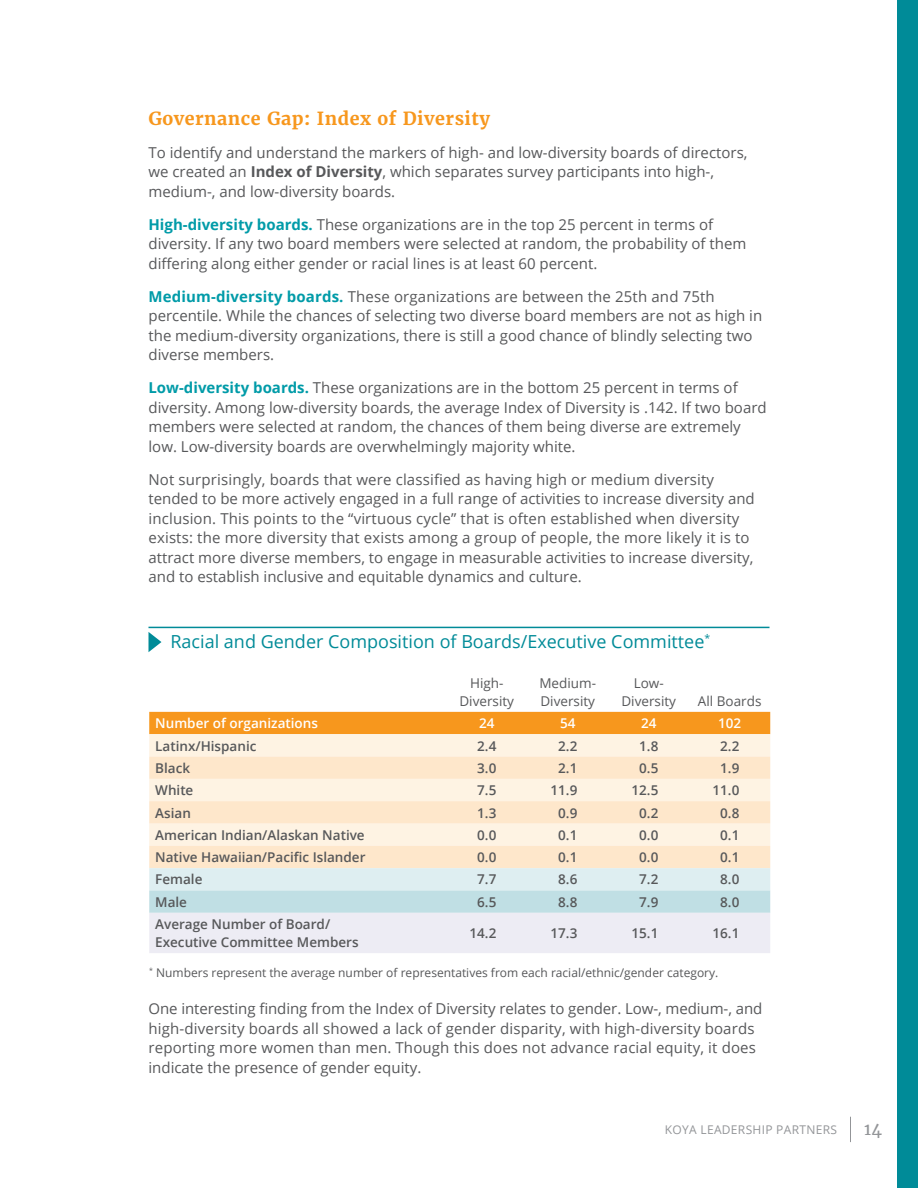
<style>
.page{position:relative;width:918px;height:1188px;background:#fff}
.page>*{position:absolute;margin:0;border:0;box-sizing:border-box;transform-origin:0 0}
.Chapter_Header{font:18px "Open Sans";color:#008b98}
.t1{font:700 18px "Merriweather";letter-spacing:.025em;color:#f7971d}
.t2{font:16.5px "Merriweather";color:#939598}
.t3{font:15px/19.5px "Open Sans";color:#57585a}
.t4{font:600 13.5px/18px "Open Sans";color:#57585a}
.t5{font:13.5px/18px "Open Sans";color:#57585a;text-align:center}
.t6{font:600 13.5px "Open Sans";color:#fff}
.Chapter_Header-2{font:12px "Open Sans";color:#57585a}
.t7{font:12px "Open Sans";letter-spacing:.025em;color:#939598}
.s1{font-weight:700}
.s2{font-weight:700;color:#009ba8}
</style>
<div class="page">
<svg style="left:850px;top:1117px;width:1px;height:25px"></svg>
<div style="left:898px;top:0;width:20px;height:1188px;background:#008b98"></div>
<hr style="left:148px;top:627px;width:622px;height:1px;background:#008b98">
<svg style="left:149px;top:632px;width:12px;height:20px"></svg>
<div style="left:149px;top:712px;width:621px;height:22px;background:#f7971d"></div>
<div style="left:149px;top:734px;width:621px;height:23px;background:#fef3e3"></div>
<svg style="left:149px;top:757px;width:621px;height:111px;fill:#fee7cb"></svg>
<svg style="left:149px;top:868px;width:621px;height:85px"></svg>
<h3 class="t1" style="left:148px;top:107px;width:343px">Governance Gap: Index of Diversity</h3>
<p class="t3" style="left:148px;top:142px;width:601px">To identify and understand the markers of high- and low-diversity boards of directors, we created an <span class="s1">Index of Diversity</span>, which separates survey participants into high-, medium-, and low-diversity boards.</p>
<p class="t3" style="left:148px;top:214px;width:599px"><span class="s2">High-diversity boards.</span> These organizations are in the top 25 percent in terms of diversity. If any two board members were selected at random, the probability of them differing along either gender or racial lines is at least 60 percent.</p>
<p class="t3" style="left:148px;top:286px;width:615px"><span class="s2">Medium-diversity boards.</span> These organizations are between the 25th and 75th percentile. While the chances of selecting two diverse board members are not as high in the medium-diversity organizations, there is still a good chance of blindly selecting two diverse members.</p>
<p class="t3" style="left:148px;top:378px;width:620px"><span class="s2">Low-diversity boards.</span> These organizations are in the bottom 25 percent in terms of diversity. Among low-diversity boards, the average Index of Diversity is .142. If two board members were selected at random, the chances of them being diverse are extremely low. Low-diversity boards are overwhelmingly majority white.</p>
<p class="t3" style="left:148px;top:469px;width:608px">Not surprisingly, boards that were classified as having high or medium diversity tended to be more actively engaged in a full range of activities to increase diversity and inclusion. This points to the “virtuous cycle” that is often established when diversity exists: the more diversity that exists among a group of people, the more likely it is to attract more diverse members, to engage in measurable activities to increase diversity, and to establish inclusive and equitable dynamics and culture.</p>
<p class="Chapter_Header" style="left:170px;top:630px;width:541px">Racial and Gender Composition of Boards/Executive Committee<sup>*</sup></p>
<p class="t5" style="left:459px;top:674px;width:56px">High-<br>Diversity</p>
<p class="t5" style="left:539px;top:674px;width:58px;text-align:left">Medium-<br>Diversity</p>
<p class="t5" style="left:621px;top:674px;width:56px">Low-<br>Diversity</p>
<p class="t5" style="left:698px;top:692px;width:65px">All Boards</p>
<p class="t6" style="left:155px;top:714px;width:164px">Number of organizations</p>
<p class="t6" style="left:479px;top:714px;width:17px">24</p>
<p class="t6" style="left:560px;top:714px;width:17px">54</p>
<p class="t6" style="left:641px;top:714px;width:17px">24</p>
<p class="t6" style="left:718px;top:714px;width:25px">102</p>
<p class="t4" style="left:155px;top:736px;width:103px">Latinx/Hispanic</p>
<p class="t4" style="left:477px;top:736px;width:21px">2.4</p>
<p class="t4" style="left:558px;top:736px;width:21px">2.2</p>
<p class="t4" style="left:639px;top:736px;width:21px">1.8</p>
<p class="t4" style="left:720px;top:736px;width:21px">2.2</p>
<p class="t4" style="left:155px;top:759px;width:36px">Black</p>
<p class="t4" style="left:477px;top:759px;width:21px">3.0</p>
<p class="t4" style="left:558px;top:759px;width:21px">2.1</p>
<p class="t4" style="left:639px;top:759px;width:21px">0.5</p>
<p class="t4" style="left:720px;top:759px;width:21px">1.9</p>
<p class="t4" style="left:155px;top:781px;width:40px">White</p>
<p class="t4" style="left:477px;top:781px;width:21px">7.5</p>
<p class="t4" style="left:551px;top:781px;width:28px">11.9</p>
<p class="t4" style="left:632px;top:781px;width:28px">12.5</p>
<p class="t4" style="left:713px;top:781px;width:28px">11.0</p>
<p class="t4" style="left:155px;top:803px;width:37px">Asian</p>
<p class="t4" style="left:477px;top:803px;width:21px">1.3</p>
<p class="t4" style="left:558px;top:803px;width:21px">0.9</p>
<p class="t4" style="left:639px;top:803px;width:21px">0.2</p>
<p class="t4" style="left:720px;top:803px;width:21px">0.8</p>
<p class="t4" style="left:155px;top:826px;width:211px">American Indian/Alaskan Native</p>
<p class="t4" style="left:477px;top:826px;width:21px">0.0</p>
<p class="t4" style="left:558px;top:826px;width:21px">0.1</p>
<p class="t4" style="left:639px;top:826px;width:21px">0.0</p>
<p class="t4" style="left:720px;top:826px;width:21px">0.1</p>
<p class="t4" style="left:155px;top:848px;width:212px">Native Hawaiian/Pacific Islander</p>
<p class="t4" style="left:477px;top:848px;width:21px">0.0</p>
<p class="t4" style="left:558px;top:848px;width:21px">0.1</p>
<p class="t4" style="left:639px;top:848px;width:21px">0.0</p>
<p class="t4" style="left:720px;top:848px;width:21px">0.1</p>
<p class="t4" style="left:155px;top:870px;width:49px">Female</p>
<p class="t4" style="left:477px;top:870px;width:21px">7.7</p>
<p class="t4" style="left:558px;top:870px;width:21px">8.6</p>
<p class="t4" style="left:639px;top:870px;width:21px">7.2</p>
<p class="t4" style="left:720px;top:870px;width:21px">8.0</p>
<p class="t4" style="left:155px;top:893px;width:33px">Male</p>
<p class="t4" style="left:477px;top:893px;width:21px">6.5</p>
<p class="t4" style="left:558px;top:893px;width:21px">8.8</p>
<p class="t4" style="left:639px;top:893px;width:21px">7.9</p>
<p class="t4" style="left:720px;top:893px;width:21px">8.0</p>
<p class="t4" style="left:155px;top:915px;width:205px">Average Number of Board/<br>Executive Committee Members</p>
<p class="t4" style="left:470px;top:924px;width:28px">14.2</p>
<p class="t4" style="left:551px;top:924px;width:28px">17.3</p>
<p class="t4" style="left:632px;top:924px;width:28px">15.1</p>
<p class="t4" style="left:713px;top:924px;width:28px">16.1</p>
<p class="Chapter_Header-2" style="left:149px;top:965px;width:571px"><sup>*</sup> Numbers represent the average number of representatives from each racial/ethnic/gender category.</p>
<p class="t3" style="left:148px;top:999px;width:615px">One interesting finding from the Index of Diversity relates to gender. Low-, medium-, and high-diversity boards all showed a lack of gender disparity, with high-diversity boards reporting more women than men. Though this does not advance racial equity, it does indicate the presence of gender equity.</p>
<p class="t7" style="left:665px;top:1121px;width:174px">KOYA LEADERSHIP PARTNERS</p>
<p class="t2" style="left:864px;top:1118px;width:20px">14</p>
</div>
